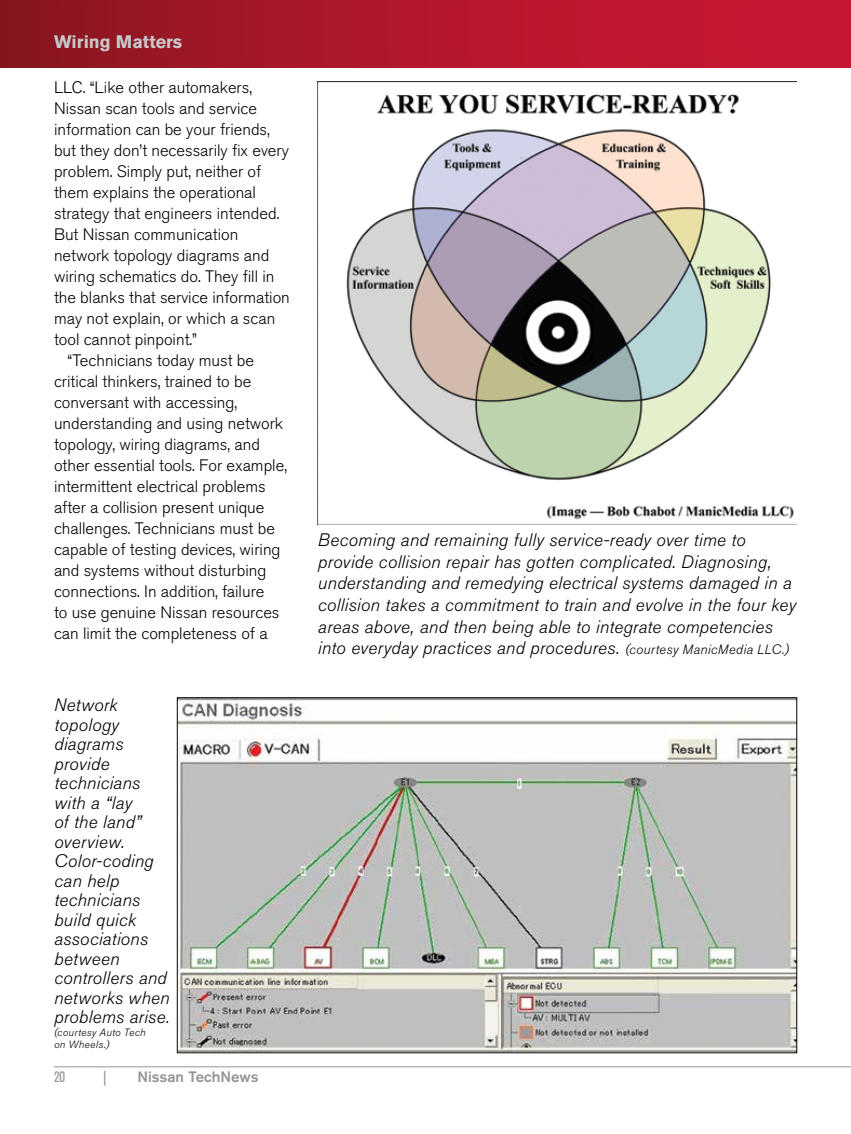
<style>
.page{position:relative;width:851px;height:1134px;background:#fff}
.page>*{position:absolute;margin:0;border:0;box-sizing:border-box;transform-origin:0 0}
.t1{font:italic 300 18px/19.5px "Nissan AG";letter-spacing:.015em;color:#000}
.t2{font:700 18px "Nissan AG";color:#c7c8ca}
.Content{font:300 16.5px/21px "Nissan AG";color:#000}
.t3{font:500 15px "Nissan AG";color:#939598}
.t4{font:condensed 15px "Nissan AG";color:#939598}
.t5{font:italic 300 10.5px/12.6px "Nissan AG";letter-spacing:.035em;color:#000}
.s1{font-size:13.5px}
</style>
<div class="page">
<div style="left:0;top:0;width:850px;height:68px;background:linear-gradient(to right,#8d1621,#cf1736)"></div>
<hr style="left:54px;top:1066px;width:796px;height:1px;background:#939598">
<img style="left:179px;top:700px;width:615px;height:351px">
<img style="left:318px;top:81px;width:478px;height:444px">
<p class="t2" style="left:54px;top:31px;width:130px">Wiring Matters</p>
<p class="Content" style="left:54px;top:77px;width:237px">LLC. “Like other automakers,<br>Nissan scan tools and service information can be your friends, but they don’t necessarily fix every problem. Simply put, neither of them explains the operational strategy that engineers intended.<br>But Nissan communication network topology diagrams and wiring schematics do. They fill in the blanks that service information may not explain, or which a scan tool cannot pinpoint.”</p>
<p class="Content" style="left:54px;top:350px;width:234px;text-indent:14px">“Technicians today must be critical thinkers, trained to be conversant with accessing, understanding and using network topology, wiring diagrams, and other essential tools. For example, intermittent electrical problems after a collision present unique challenges. Technicians must be capable of testing devices, wiring and systems without disturbing connections. In addition, failure<br>to use genuine Nissan resources can limit the completeness of a</p>
<p class="t1" style="left:54px;top:695px;width:117px">Network topology diagrams provide technicians with a “lay<br>of the land” overview.<br>Color-coding can help technicians build quick associations between controllers and networks when problems arise.</p>
<p class="t5" style="left:54px;top:1026px;width:93px">(courtesy Auto Tech on Wheels.)</p>
<p class="t4" style="left:54px;top:1069px;width:13px">20</p>
<p class="t4" style="left:103px;top:1069px;width:5px">|</p>
<p class="t3" style="left:137px;top:1068px;width:123px">Nissan TechNews</p>
<p class="t1" style="left:318px;top:529px;width:479px;line-height:21.6px">Becoming and remaining fully service-ready over time to provide collision repair has gotten complicated. Diagnosing, understanding and remedying electrical systems damaged in a collision takes a commitment to train and evolve in the four key areas above, and then being able to integrate competencies into everyday practices and procedures. <span class="s1">(courtesy ManicMedia LLC.)</span></p>
</div>
